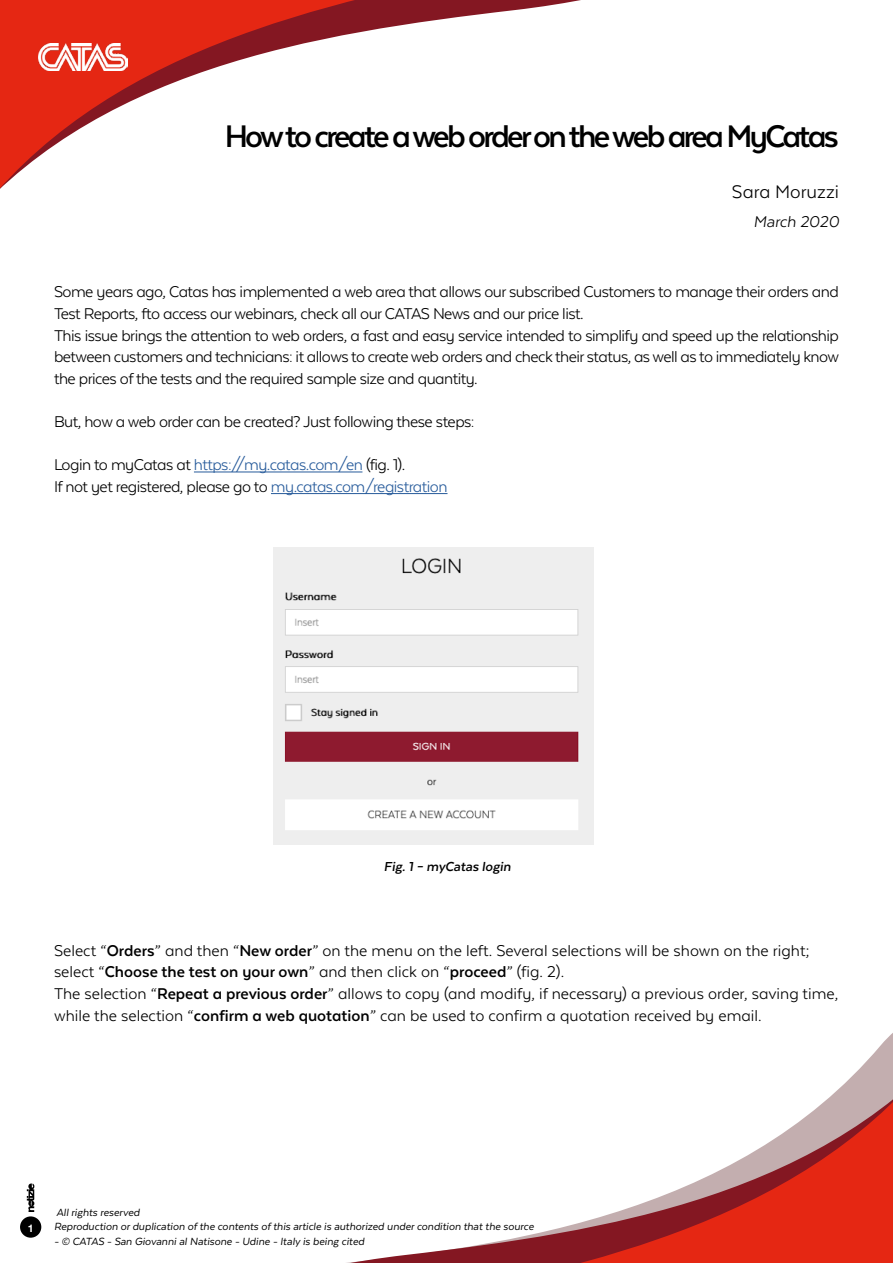
<style>
.page{position:relative;width:893px;height:1263px;background:#fff}
.page>*{position:absolute;margin:0;border:0;box-sizing:border-box;transform-origin:0 0}
.t1{font:700 36px "Texta Alt";letter-spacing:-.075em;color:#000}
.t2{font:21px "Texta Alt";color:#000}
.t3{font:18px/21.6px "Texta Alt";letter-spacing:-.03em;color:#000}
.t4{font:18px/21.6px "Texta Alt";color:#000}
.t5{font:italic 18px "Texta Alt";color:#000}
.t6{font:italic 700 15px "Texta Alt";color:#000}
.t7{font:italic 12px/14.4px "Texta Alt";color:#000}
.t8{font:700 10.5px "Helvetica Neue";color:#fff}
.s1{color:#275b9b}
.s2{font-weight:700}
</style>
<div class="page">
<svg style="left:0;top:0;width:581px;height:189px"></svg>
<svg style="left:20px;top:826px;width:873px;height:437px"></svg>
<img style="left:38px;top:43px;width:89px;height:27px">
<div style="left:20px;top:1216px;width:21px;height:22px;background:#000;border-radius:50%"></div>
<svg style="left:27px;top:1183px;width:7px;height:29px"></svg>
<hr style="left:194px;top:471px;width:168px;height:1px;background:#275b9b">
<hr style="left:271px;top:493px;width:176px;height:1px;background:#275b9b">
<img style="left:274px;top:547px;width:319px;height:297px">
<h1 class="t1" style="left:225px;top:118px;width:616px">How to create a web order on the web area MyCatas</h1>
<p class="t2" style="left:732px;top:180px;width:109px">Sara Moruzzi</p>
<p class="t5" style="left:753px;top:212px;width:87px">March 2020</p>
<p class="t3" style="left:54px;top:281px;width:787px">Some years ago, Catas has implemented a web area that allows our subscribed Customers to manage their orders and Test Reports, fto access our webinars, check all our CATAS News and our price list.<br>This issue brings the attention to web orders, a fast and easy service intended to simplify and speed up the relationship between customers and technicians: it allows to create web orders and check their status, as well as to immediately know the prices of the tests and the required sample size and quantity.</p>
<p class="t3" style="left:54px;top:411px;width:422px">But, how a web order can be created? Just following these steps:</p>
<p class="t3" style="left:54px;top:454px;width:395px">Login to myCatas at <span class="s1">https://my.catas.com/en</span> (fig. 1).<br>If not yet registered, please go to <span class="s1">my.catas.com/registration</span></p>
<p class="t6" style="left:384px;top:859px;width:128px">Fig. 1 – myCatas login</p>
<p class="t4" style="left:54px;top:939px;width:786px">Select “<span class="s2">Orders</span>” and then “<span class="s2">New order</span>” on the menu on the left. Several selections will be shown on the right; select “<span class="s2">Choose the test on your own</span>” and then click on “<span class="s2">proceed</span>” (fig. 2).<br>The selection “<span class="s2">Repeat a previous order</span>” allows to copy (and modify, if necessary) a previous order, saving time, while the selection “<span class="s2">confirm a web quotation</span>” can be used to confirm a quotation received by email.</p>
<p class="t8" style="left:28px;top:1220px;width:7px">1</p>
<p class="t7" style="left:54px;top:1205px;width:481px">All rights reserved<br>Reproduction or duplication of the contents of this article is authorized under condition that the source</p>
<p class="t7" style="left:54px;top:1234px;width:312px">- © CATAS - San Giovanni al Natisone - Udine - Italy is being cited</p>
</div>
